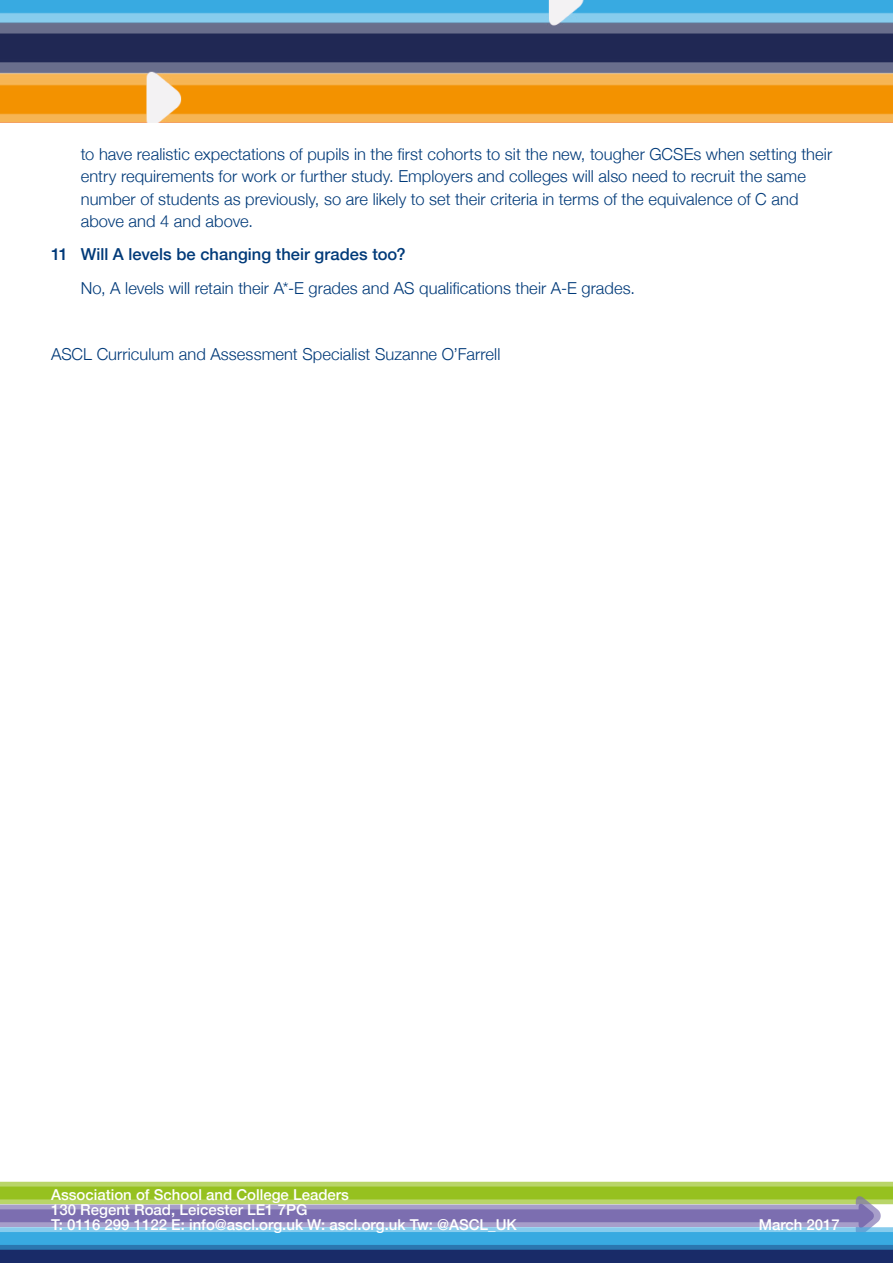
<style>
.page{position:relative;width:893px;height:1263px;background:#fff}
.page>*{position:absolute;margin:0;border:0;box-sizing:border-box;transform-origin:0 0}
.t1{font:300 16.5px/22.5px "Helvetica Neue";letter-spacing:.005em;color:#003a79}
.t2{font:500 16.5px "Helvetica Neue";letter-spacing:.005em;color:#003a79}
.t3{font:500 15px "Helvetica Neue";color:#fff}
</style>
<div class="page">
<img style="left:0;top:0;width:893px;height:123px">
<svg style="left:0;top:1181px;width:893px;height:82px;background:#6f9495"></svg>
<p class="t1" style="left:81px;top:142px;width:753px">to have realistic expectations of pupils in the first cohorts to sit the new, tougher GCSEs when setting their entry requirements for work or further study. Employers and colleges will also need to recruit the same number of students as previously, so are likely to set their criteria in terms of the equivalence of C and above and 4 and above.</p>
<p class="t2" style="left:51px;top:241px;width:356px">11 Will A levels be changing their grades too?</p>
<p class="t1" style="left:81px;top:276px;width:556px">No, A levels will retain their A*-E grades and AS qualifications their A-E grades.</p>
<p class="t1" style="left:51px;top:342px;width:451px">ASCL Curriculum and Assessment Specialist Suzanne O’Farrell</p>
<p class="t3" style="left:51px;top:1182px;width:299px">Association of School and College Leaders</p>
<p class="t3" style="left:51px;top:1197px;width:258px">130 Regent Road, Leicester LE1 7PG</p>
<p class="t3" style="left:51px;top:1212px;width:467px">T: 0116 299 1122 E: info@ascl.org.uk W: ascl.org.uk Tw: @ASCL_UK</p>
<p class="t3" style="left:759px;top:1212px;width:83px">March 2017</p>
</div>
